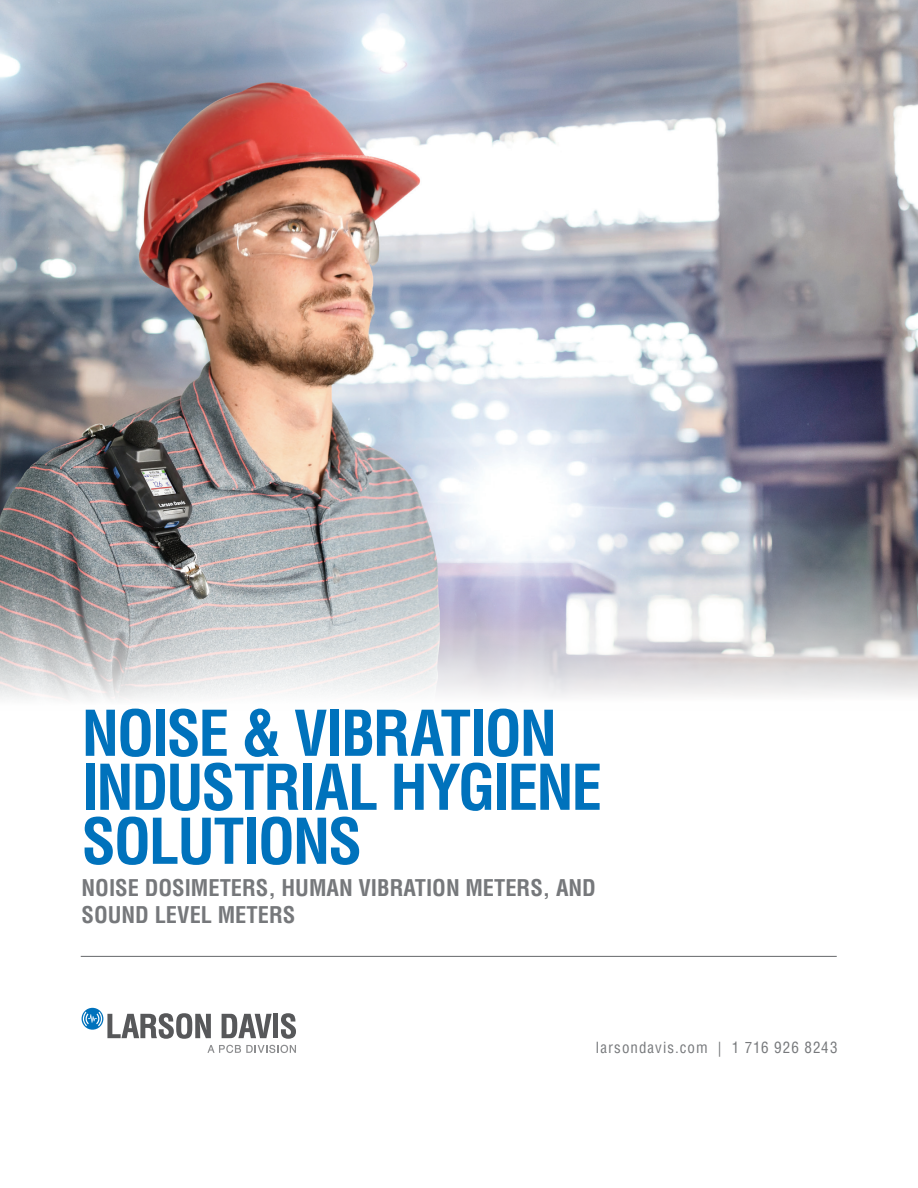
<style>
.page{position:relative;width:918px;height:1188px;background:#fff}
.page>*{position:absolute;margin:0;border:0;box-sizing:border-box;transform-origin:0 0}
.t1{font:700 condensed 61.5px/54px "Helvetica LT Pro";letter-spacing:-.04em;color:#0072bc}
.t2{font:700 condensed 22.5px/27px "Helvetica LT Pro";color:#76787b}
.t3{font:condensed 15px "Helvetica LT Pro";letter-spacing:.07em;color:#76787b}
</style>
<div class="page">
<hr style="left:81px;top:956px;width:756px;height:1px;background:#76787b">
<img style="left:0;top:0;width:918px;height:700px">
<svg style="left:207px;top:1045px;width:89px;height:8px"></svg>
<svg style="left:222px;top:1014px;width:50px;height:24px"></svg>
<div style="left:273px;top:1014px;width:5px;height:24px;background:#57585a"></div>
<svg style="left:281px;top:1013px;width:15px;height:26px"></svg>
<svg style="left:82px;top:1008px;width:129px;height:31px"></svg>
<h1 class="t1" style="left:82px;top:705px;width:522px">NOISE &amp; VIBRATION<br>INDUSTRIAL HYGIENE<br>SOLUTIONS</h1>
<p class="t2" style="left:82px;top:873px;width:516px">NOISE DOSIMETERS, HUMAN VIBRATION METERS, AND<br>SOUND LEVEL METERS</p>
<p class="t3" style="left:596px;top:1038px;width:243px">larsondavis.com | 1 716 926 8243</p>
</div>
